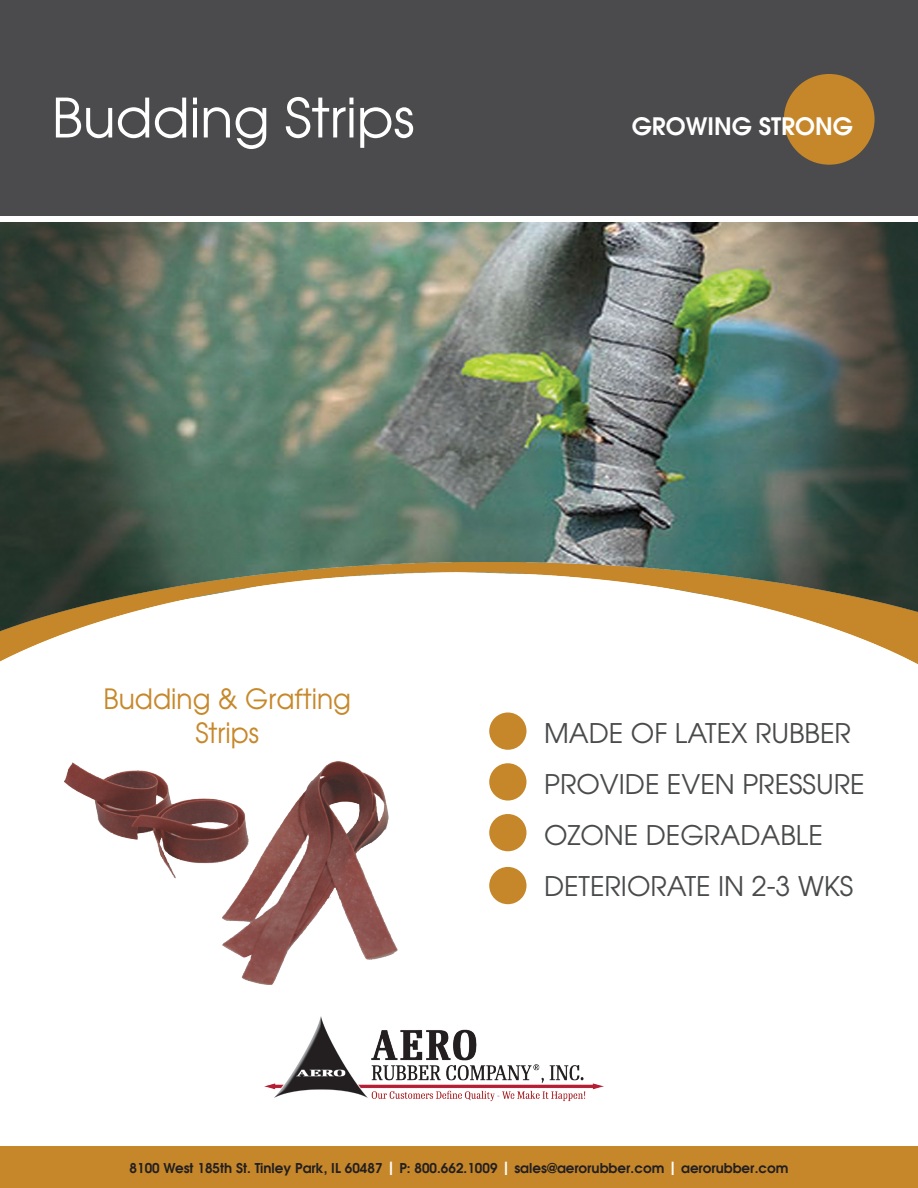
<style>
.page{position:relative;width:918px;height:1188px;background:#fff}
.page>*{position:absolute;margin:0;border:0;box-sizing:border-box;transform-origin:0 0}
.t1{font:54px "Avant Garde";color:#fff}
.t2{font:27.9px/33.5px "Avant Garde";color:#c7882a;text-align:center;scale:.95 1}
.t3{font:27px "Avant Garde";color:#494a4b}
.t4{font:600 24px "Avant Garde";color:#fff}
.t5{font:600 13.5px "Avant Garde";color:#231f20}
.s1{font-size:18px;color:#fff}
</style>
<div class="page">
<img style="left:0;top:222px;width:918px;height:340px">
<img style="left:264px;top:1016px;width:340px;height:86px">
<img style="left:65px;top:762px;width:333px;height:222px">
<img style="left:0;top:562px;width:918px;height:102px">
<div style="left:0;top:0;width:918px;height:216px;background:#4b4b4d"></div>
<div style="left:0;top:1147px;width:918px;height:41px;background:#c6872a"></div>
<div style="left:784px;top:74px;width:91px;height:91px;background:#c6872a;border-radius:50%"></div>
<div style="left:489px;top:713px;width:38px;height:37px;background:#c6872a;border-radius:50%"></div>
<div style="left:489px;top:763px;width:38px;height:38px;background:#c6872a;border-radius:50%"></div>
<div style="left:489px;top:814px;width:38px;height:37px;background:#c6872a;border-radius:50%"></div>
<div style="left:489px;top:867px;width:38px;height:37px;background:#c6872a;border-radius:50%"></div>
<p class="t1" style="left:52px;top:84px;width:364px">Budding Strips</p>
<p class="t4" style="left:632px;top:111px;width:223px">GROWING STRONG</p>
<p class="t2" style="left:104px;top:682px;width:262px">Budding &amp; Grafting<br>Strips</p>
<p class="t3" style="left:544px;top:716px;width:308px">MADE OF LATEX RUBBER</p>
<p class="t3" style="left:544px;top:767px;width:322px">PROVIDE EVEN PRESSURE</p>
<p class="t3" style="left:544px;top:818px;width:280px">OZONE DEGRADABLE</p>
<p class="t3" style="left:544px;top:869px;width:311px">DETERIORATE IN 2-3 WKS</p>
<p class="t5" style="left:130px;top:1159px;width:660px">8100 West 185th St. Tinley Park, IL 60487 <span class="s1">|</span> P: 800.662.1009 <span class="s1">|</span> sales@aerorubber.com <span class="s1">|</span> aerorubber.com</p>
</div>
